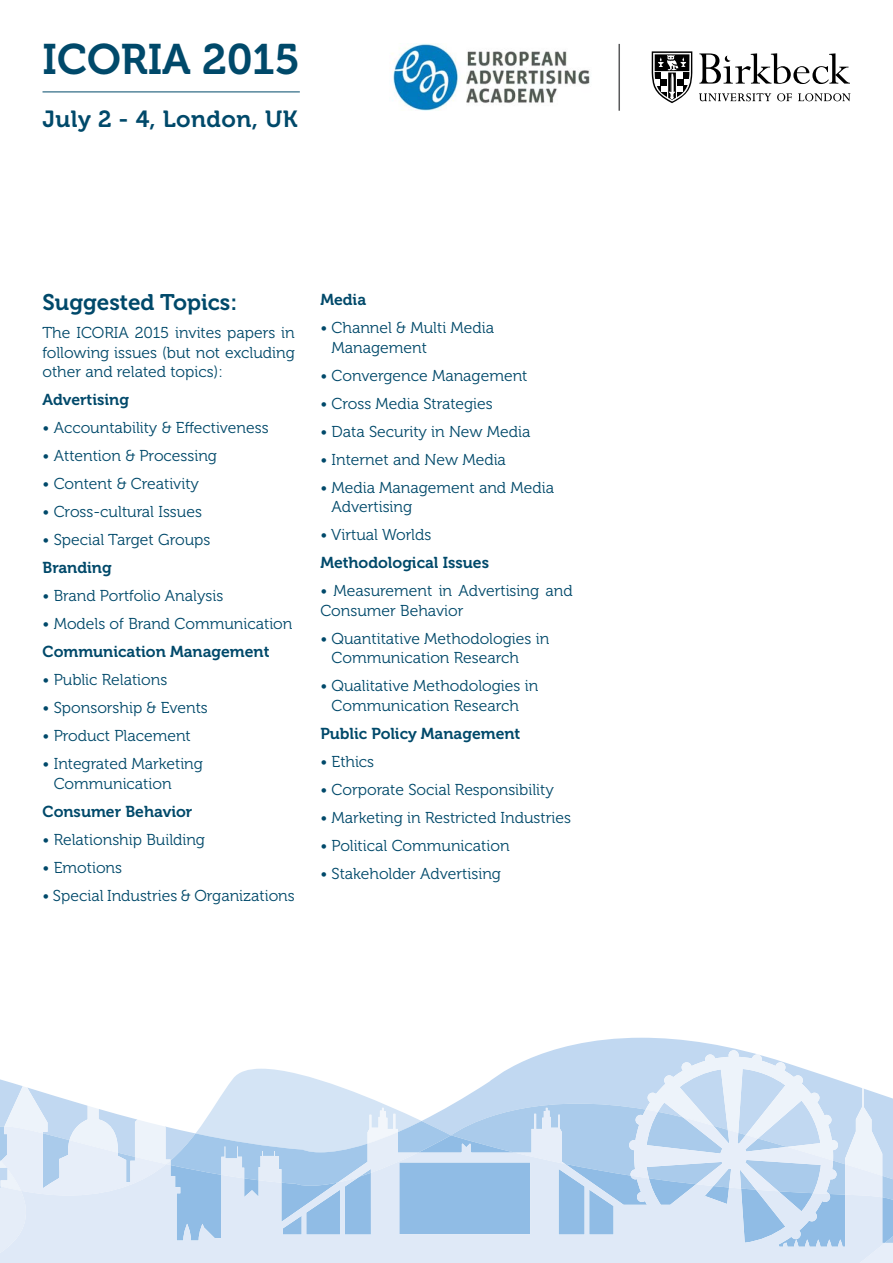
<style>
.page{position:relative;width:893px;height:1263px;background:#fff}
.page>*{position:absolute;margin:0;border:0;box-sizing:border-box;transform-origin:0 0}
.t1{font:42.6px "Museo 700";letter-spacing:-.005em;color:#00496a}
.t2{font:23.25px "Museo 700";letter-spacing:.02em;color:#00496a}
.t3{font:22.5px "Museo 700";color:#00496a}
.t4{font:15.75px/19.5px "Museo 300";color:#00496a}
.t5{font:15.75px "Museo 700";color:#00496a}
</style>
<div class="page">
<svg style="left:554px;top:1038px;width:339px;height:65px"></svg>
<svg style="left:885px;top:1243px;width:8px;height:20px"></svg>
<svg style="left:845px;top:1086px;width:37px;height:57px;background:#d0e1f4"></svg>
<svg style="left:0;top:1050px;width:838px;height:93px"></svg>
<svg style="left:0;top:1108px;width:398px;height:24px;fill:#d4e4f5"></svg>
<svg style="left:0;top:1132px;width:461px;height:11px;background:#cde0f3"></svg>
<svg style="left:0;top:1143px;width:885px;height:120px;background:#c7dbf1"></svg>
<hr style="left:43px;top:92px;width:257px;height:1px;background:#00496a">
<img style="left:392px;top:44px;width:198px;height:67px">
<svg style="left:699px;top:93px;width:72px;height:8px"></svg>
<svg style="left:777px;top:93px;width:15px;height:8px"></svg>
<svg style="left:798px;top:93px;width:52px;height:8px"></svg>
<svg style="left:699px;top:53px;width:151px;height:31px"></svg>
<svg style="left:652px;top:51px;width:40px;height:52px"></svg>
<hr style="left:618px;top:44px;width:2px;height:67px;background:#58595b">
<h1 class="t1" style="left:43px;top:36px;width:259px">ICORIA 2015</h1>
<h2 class="t2" style="left:43px;top:106px;width:256px">July 2 - 4, London, UK</h2>
<h3 class="t3" style="left:43px;top:290px;width:196px">Suggested Topics:</h3>
<p class="t4" style="left:43px;top:323px;width:254px;text-align:justify">The ICORIA 2015 invites papers in following issues (but not excluding other and related topics):</p>
<p class="t5" style="left:43px;top:391px;width:88px">Advertising</p>
<p class="t4" style="left:43px;top:418px;width:228px">• Accountability &amp; Effectiveness</p>
<p class="t4" style="left:43px;top:446px;width:176px">• Attention &amp; Processing</p>
<p class="t4" style="left:43px;top:474px;width:158px">• Content &amp; Creativity</p>
<p class="t4" style="left:43px;top:502px;width:161px">• Cross-cultural Issues</p>
<p class="t4" style="left:43px;top:530px;width:169px">• Special Target Groups</p>
<p class="t5" style="left:43px;top:559px;width:71px">Branding</p>
<p class="t4" style="left:43px;top:586px;width:182px">• Brand Portfolio Analysis</p>
<p class="t4" style="left:43px;top:614px;width:251px">• Models of Brand Communication</p>
<p class="t5" style="left:43px;top:643px;width:228px">Communication Management</p>
<p class="t4" style="left:43px;top:670px;width:126px">• Public Relations</p>
<p class="t4" style="left:43px;top:698px;width:167px">• Sponsorship &amp; Events</p>
<p class="t4" style="left:43px;top:726px;width:150px">• Product Placement</p>
<p class="t4" style="left:54px;top:754px;width:151px;text-indent:-11px">• Integrated Marketing<br>Communication</p>
<p class="t5" style="left:43px;top:803px;width:151px">Consumer Behavior</p>
<p class="t4" style="left:43px;top:830px;width:164px">• Relationship Building</p>
<p class="t4" style="left:43px;top:858px;width:81px">• Emotions</p>
<p class="t4" style="left:43px;top:886px;width:254px">• Special Industries &amp; Organizations</p>
<p class="t5" style="left:320px;top:291px;width:47px">Media</p>
<p class="t4" style="left:332px;top:318px;width:164px;text-indent:-11px">• Channel &amp; Multi Media<br>Management</p>
<p class="t4" style="left:320px;top:366px;width:209px">• Convergence Management</p>
<p class="t4" style="left:320px;top:394px;width:174px">• Cross Media Strategies</p>
<p class="t4" style="left:320px;top:422px;width:212px">• Data Security in New Media</p>
<p class="t4" style="left:320px;top:450px;width:187px">• Internet and New Media</p>
<p class="t4" style="left:332px;top:478px;width:224px;text-indent:-11px">• Media Management and Media<br>Advertising</p>
<p class="t4" style="left:320px;top:525px;width:112px">• Virtual Worlds</p>
<p class="t5" style="left:320px;top:554px;width:170px">Methodological Issues</p>
<p class="t4" style="left:320px;top:581px;width:254px">• Measurement in Advertising and<br>Consumer Behavior</p>
<p class="t4" style="left:332px;top:629px;width:219px;text-indent:-11px">• Quantitative Methodologies in<br>Communication Research</p>
<p class="t4" style="left:320px;top:676px;width:219px;text-align:center">• Qualitative Methodologies in<br>Communication Research</p>
<p class="t5" style="left:320px;top:725px;width:202px">Public Policy Management</p>
<p class="t4" style="left:320px;top:752px;width:55px">• Ethics</p>
<p class="t4" style="left:320px;top:780px;width:235px">• Corporate Social Responsibility</p>
<p class="t4" style="left:320px;top:808px;width:252px">• Marketing in Restricted Industries</p>
<p class="t4" style="left:320px;top:836px;width:191px">• Political Communication</p>
<p class="t4" style="left:320px;top:864px;width:182px">• Stakeholder Advertising</p>
</div>
